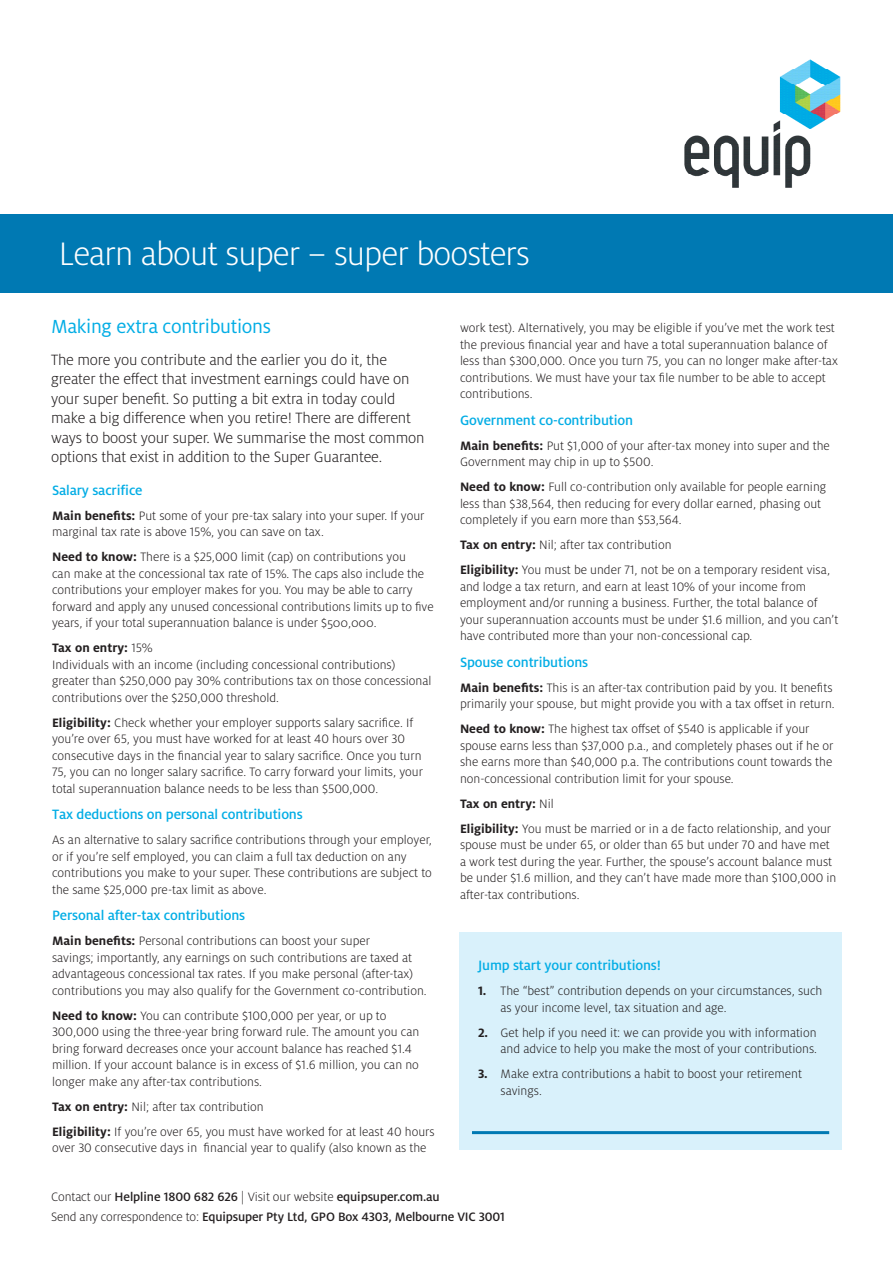
<style>
.page{position:relative;width:893px;height:1263px;background:#fff}
.page>*{position:absolute;margin:0;border:0;box-sizing:border-box;transform-origin:0 0}
.EFP_Cover_Name{font:300 36px "Milo OT";letter-spacing:-.025em;color:#fff}
.Intro_Box_heading{font:21px "Milo OT";letter-spacing:-.015em;color:#03ade5}
.EQ_Milo_Light_11_13{font:300 16.5px/19.5px "Milo OT";letter-spacing:-.01em;color:#231f20}
.EQ_Milo_Light_9_11_p{font:500 15px "Milo OT";letter-spacing:-.01em;color:#03ade5}
.EQ_Milo_Light_9_11_p-2{font:300 13.5px/16.5px "Milo OT";color:#231f20}
.t1{font:500 13.5px/20.2px "Milo OT";letter-spacing:-.01em;color:#231f20}
.EQ_Milo_Light_9_11_p-3{font:700 13.5px "Milo OT";color:#231f20}
.s1{font-weight:700}
.s2{font-weight:300}
</style>
<div class="page">
<div style="left:0;top:214px;width:893px;height:79px;background:#0079b3"></div>
<img style="left:684px;top:59px;width:157px;height:129px">
<div style="left:459px;top:933px;width:383px;height:217px;background:#d9f1fb"></div>
<hr style="left:472px;top:1131px;width:357px;height:3px;background:#0079b3">
<p class="EFP_Cover_Name" style="left:59px;top:235px;width:473px">Learn about super – super boosters</p>
<p class="Intro_Box_heading" style="left:51px;top:315px;width:222px">Making extra contributions</p>
<p class="EQ_Milo_Light_11_13" style="left:51px;top:350px;width:375px">The more you contribute and the earlier you do it, the greater the effect that investment earnings could have on your super benefit. So putting a bit extra in today could make a big difference when you retire! There are different ways to boost your super. We summarise the most common options that exist in addition to the Super Guarantee.</p>
<p class="EQ_Milo_Light_9_11_p" style="left:52px;top:482px;width:92px">Salary sacrifice</p>
<p class="EQ_Milo_Light_9_11_p-2" style="left:52px;top:507px;width:374px"><span class="s1">Main benefits:</span> Put some of your pre-tax salary into your super. If your marginal tax rate is above 15%, you can save on tax.</p>
<p class="EQ_Milo_Light_9_11_p-2" style="left:52px;top:549px;width:383px"><span class="s1">Need to know:</span> There is a $25,000 limit (cap) on contributions you<br>can make at the concessional tax rate of 15%. The caps also include the contributions your employer makes for you. You may be able to carry forward and apply any unused concessional contributions limits up to five years, if your total superannuation balance is under $500,000.</p>
<p class="EQ_Milo_Light_9_11_p-2" style="left:52px;top:640px;width:381px"><span class="s1">Tax on entry:</span> 15%<br>Individuals with an income (including concessional contributions) greater than $250,000 pay 30% contributions tax on those concessional contributions over the $250,000 threshold.</p>
<p class="EQ_Milo_Light_9_11_p-2" style="left:52px;top:715px;width:372px"><span class="s1">Eligibility:</span> Check whether your employer supports salary sacrifice. If you’re over 65, you must have worked for at least 40 hours over 30 consecutive days in the financial year to salary sacrifice. Once you turn 75, you can no longer salary sacrifice. To carry forward your limits, your total superannuation balance needs to be less than $500,000.</p>
<p class="EQ_Milo_Light_9_11_p" style="left:52px;top:806px;width:252px">Tax deductions on personal contributions</p>
<p class="EQ_Milo_Light_9_11_p-2" style="left:52px;top:832px;width:381px">As an alternative to salary sacrifice contributions through your employer, or if you’re self employed, you can claim a full tax deduction on any contributions you make to your super. These contributions are subject to the same $25,000 pre-tax limit as above.</p>
<p class="EQ_Milo_Light_9_11_p" style="left:52px;top:907px;width:195px">Personal after-tax contributions</p>
<p class="EQ_Milo_Light_9_11_p-2" style="left:52px;top:933px;width:376px"><span class="s1">Main benefits:</span> Personal contributions can boost your super<br>savings; importantly, any earnings on such contributions are taxed at advantageous concessional tax rates. If you make personal (after-tax) contributions you may also qualify for the Government co-contribution.</p>
<p class="EQ_Milo_Light_9_11_p-2" style="left:52px;top:1008px;width:369px"><span class="s1">Need to know:</span> You can contribute $100,000 per year, or up to 300,000 using the three-year bring forward rule. The amount you can bring forward decreases once your account balance has reached $1.4 million. If your account balance is in excess of $1.6 million, you can no longer make any after-tax contributions.</p>
<p class="EQ_Milo_Light_9_11_p-2" style="left:52px;top:1099px;width:213px"><span class="s1">Tax on entry:</span> Nil; after tax contribution</p>
<p class="EQ_Milo_Light_9_11_p-2" style="left:52px;top:1124px;width:384px"><span class="s1">Eligibility:</span> If you’re over 65, you must have worked for at least 40 hours over 30 consecutive days in financial year to qualify (also known as the</p>
<p class="EQ_Milo_Light_9_11_p-2" style="left:460px;top:320px;width:379px">work test). Alternatively, you may be eligible if you’ve met the work test the previous financial year and have a total superannuation balance of less than $300,000. Once you turn 75, you can no longer make after-tax contributions. We must have your tax file number to be able to accept contributions.</p>
<p class="EQ_Milo_Light_9_11_p" style="left:460px;top:412px;width:175px">Government co-contribution</p>
<p class="EQ_Milo_Light_9_11_p-2" style="left:460px;top:437px;width:371px"><span class="s1">Main benefits:</span> Put $1,000 of your after-tax money into super and the<br>Government may chip in up to $500.</p>
<p class="EQ_Milo_Light_9_11_p-2" style="left:460px;top:479px;width:368px"><span class="s1">Need to know:</span> Full co-contribution only available for people earning less than $38,564, then reducing for every dollar earned, phasing out completely if you earn more than $53,564.</p>
<p class="EQ_Milo_Light_9_11_p-2" style="left:460px;top:537px;width:213px"><span class="s1">Tax on entry:</span> Nil; after tax contribution</p>
<p class="EQ_Milo_Light_9_11_p-2" style="left:460px;top:562px;width:380px"><span class="s1">Eligibility:</span> You must be under 71, not be on a temporary resident visa, and lodge a tax return, and earn at least 10% of your income from employment and/or running a business. Further, the total balance of your superannuation accounts must be under $1.6 million, and you can’t have contributed more than your non-concessional cap.</p>
<p class="EQ_Milo_Light_9_11_p" style="left:460px;top:654px;width:130px">Spouse contributions</p>
<p class="EQ_Milo_Light_9_11_p-2" style="left:460px;top:680px;width:376px"><span class="s1">Main benefits:</span> This is an after-tax contribution paid by you. It benefits primarily your spouse, but might provide you with a tax offset in return.</p>
<p class="EQ_Milo_Light_9_11_p-2" style="left:460px;top:721px;width:375px"><span class="s1">Need to know:</span> The highest tax offset of $540 is applicable if your spouse earns less than $37,000 p.a., and completely phases out if he or she earns more than $40,000 p.a. The contributions count towards the non-concessional contribution limit for your spouse.</p>
<p class="EQ_Milo_Light_9_11_p-3" style="left:460px;top:796px;width:95px">Tax on entry: <span class="s2">Nil</span></p>
<p class="EQ_Milo_Light_9_11_p-2" style="left:460px;top:821px;width:378px"><span class="s1">Eligibility:</span> You must be married or in a de facto relationship, and your spouse must be under 65, or older than 65 but under 70 and have met a work test during the year. Further, the spouse’s account balance must be under $1.6 million, and they can’t have made more than $100,000 in after-tax contributions.</p>
<p class="EQ_Milo_Light_9_11_p" style="left:478px;top:957px;width:185px">Jump start your contributions!</p>
<p class="EQ_Milo_Light_9_11_p-2" style="left:500px;top:983px;width:323px;text-indent:-22px"><span class="s1">1.</span> The “best” contribution depends on your circumstances, such as your income level, tax situation and age.</p>
<p class="EQ_Milo_Light_9_11_p-2" style="left:478px;top:1024px;width:341px;text-align:right"><span class="s1">2.</span> Get help if you need it: we can provide you with information and advice to help you make the most of your contributions.</p>
<p class="EQ_Milo_Light_9_11_p-2" style="left:500px;top:1066px;width:303px;text-indent:-22px"><span class="s1">3.</span> Make extra contributions a habit to boost your retirement savings.</p>
<p class="t1" style="left:51px;top:1187px;width:455px"><span class="s2">Contact our</span> Helpline 1800 682 626 <span class="s2">| Visit our website</span> equipsuper.com.au<br><span class="s2">Send any correspondence to:</span> Equipsuper Pty Ltd, GPO Box 4303, Melbourne VIC 3001</p>
</div>
